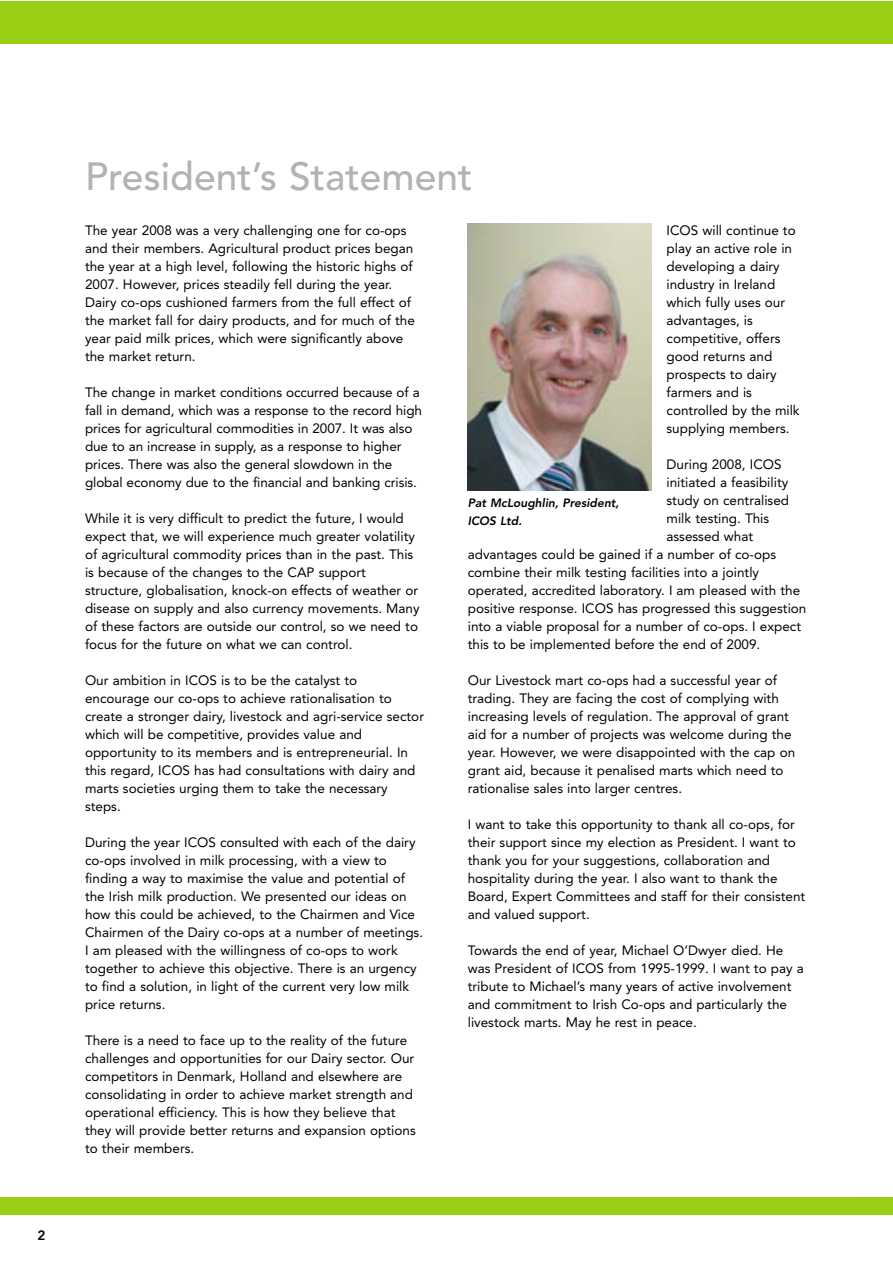
<style>
.page{position:relative;width:893px;height:1263px;background:#fff}
.page>*{position:absolute;margin:0;border:0;box-sizing:border-box;transform-origin:0 0}
.t1{font:500 39px "Avenir";color:#b3b3b3}
.t2{font:13.5px/18px "Avenir";color:#000}
.t3{font:800 13.5px "Avenir";color:#000}
.t4{font:800 12px/18px "Avenir";color:#000}
</style>
<div class="page">
<div style="left:0;top:1px;width:893px;height:43px;background:#9acf16"></div>
<div style="left:0;top:1197px;width:893px;height:18px;background:#9acf16"></div>
<img style="left:468px;top:224px;width:183px;height:266px">
<p class="t3" style="left:38px;top:1229px;width:9px">2</p>
<h1 class="t1" style="left:85px;top:160px;width:389px">President’s Statement</h1>
<p class="t2" style="left:85px;top:223px;width:331px">The year 2008 was a very challenging one for co-ops and their members. Agricultural product prices began the year at a high level, following the historic highs of 2007. However, prices steadily fell during the year.<br>Dairy co-ops cushioned farmers from the full effect of the market fall for dairy products, and for much of the year paid milk prices, which were significantly above the market return.</p>
<p class="t2" style="left:85px;top:385px;width:339px">The change in market conditions occurred because of a fall in demand, which was a response to the record high prices for agricultural commodities in 2007. It was also due to an increase in supply, as a response to higher prices. There was also the general slowdown in the global economy due to the financial and banking crisis.</p>
<p class="t2" style="left:85px;top:511px;width:336px">While it is very difficult to predict the future, I would expect that, we will experience much greater volatility of agricultural commodity prices than in the past. This is because of the changes to the CAP support structure, globalisation, knock-on effects of weather or disease on supply and also currency movements. Many of these factors are outside our control, so we need to focus for the future on what we can control.</p>
<p class="t2" style="left:85px;top:673px;width:341px">Our ambition in ICOS is to be the catalyst to encourage our co-ops to achieve rationalisation to create a stronger dairy, livestock and agri-service sector which will be competitive, provides value and opportunity to its members and is entrepreneurial. In this regard, ICOS has had consultations with dairy and marts societies urging them to take the necessary steps.</p>
<p class="t2" style="left:85px;top:835px;width:340px">During the year ICOS consulted with each of the dairy co-ops involved in milk processing, with a view to finding a way to maximise the value and potential of the Irish milk production. We presented our ideas on how this could be achieved, to the Chairmen and Vice Chairmen of the Dairy co-ops at a number of meetings.<br>I am pleased with the willingness of co-ops to work together to achieve this objective. There is an urgency to find a solution, in light of the current very low milk price returns.</p>
<p class="t2" style="left:85px;top:1033px;width:332px">There is a need to face up to the reality of the future challenges and opportunities for our Dairy sector. Our competitors in Denmark, Holland and elsewhere are consolidating in order to achieve market strength and operational efficiency. This is how they believe that they will provide better returns and expansion options to their members.</p>
<p class="t2" style="left:667px;top:223px;width:135px">ICOS will continue to play an active role in developing a dairy industry in Ireland which fully uses our advantages, is competitive, offers good returns and prospects to dairy farmers and is controlled by the milk supplying members.</p>
<p class="t2" style="left:667px;top:457px;width:117px">During 2008, ICOS</p>
<p class="t2" style="left:667px;top:475px;width:123px">initiated a feasibility</p>
<p class="t2" style="left:667px;top:493px;width:124px">study on centralised</p>
<p class="t2" style="left:667px;top:511px;width:104px">milk testing. This</p>
<p class="t2" style="left:667px;top:529px;width:88px">assessed what</p>
<p class="t2" style="left:468px;top:547px;width:310px">advantages could be gained if a number of co-ops</p>
<p class="t2" style="left:468px;top:565px;width:293px">combine their milk testing facilities into a jointly</p>
<p class="t2" style="left:468px;top:583px;width:334px">operated, accredited laboratory. I am pleased with the</p>
<p class="t2" style="left:468px;top:601px;width:340px">positive response. ICOS has progressed this suggestion</p>
<p class="t2" style="left:468px;top:619px;width:335px">into a viable proposal for a number of co-ops. I expect</p>
<p class="t2" style="left:468px;top:637px;width:294px">this to be implemented before the end of 2009.</p>
<p class="t2" style="left:468px;top:673px;width:329px">Our Livestock mart co-ops had a successful year of trading. They are facing the cost of complying with increasing levels of regulation. The approval of grant aid for a number of projects was welcome during the year. However, we were disappointed with the cap on grant aid, because it penalised marts which need to rationalise sales into larger centres.</p>
<p class="t2" style="left:468px;top:817px;width:339px">I want to take this opportunity to thank all co-ops, for their support since my election as President. I want to thank you for your suggestions, collaboration and hospitality during the year. I also want to thank the Board, Expert Committees and staff for their consistent and valued support.</p>
<p class="t2" style="left:468px;top:943px;width:337px">Towards the end of year, Michael O’Dwyer died. He was President of ICOS from 1995-1999. I want to pay a tribute to Michael’s many years of active involvement and commitment to Irish Co-ops and particularly the livestock marts. May he rest in peace.</p>
<p class="t4" style="left:468px;top:495px;width:155px">Pat McLoughlin, President,<br>ICOS Ltd.</p>
</div>
